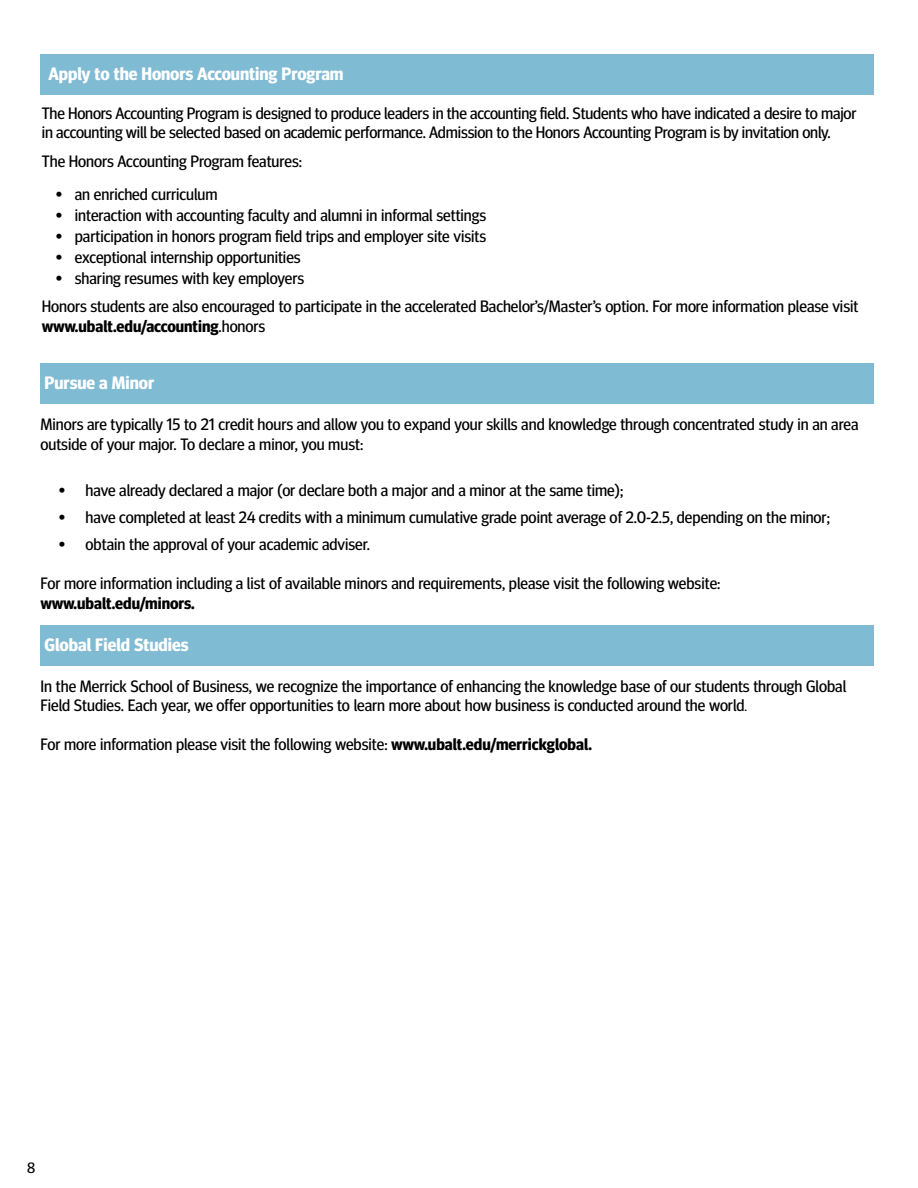
<style>
.page{position:relative;width:918px;height:1188px;background:#fff}
.page>*{position:absolute;margin:0;border:0;box-sizing:border-box;transform-origin:0 0}
.t1{font:700 18px "Meta Headline";color:#fff}
.t2{font:16.5px/19.5px "Meta Headline";color:#000}
.t3{font:700 16.5px "Meta Headline";color:#000}
.t4{font:15px "Meta Headline";color:#000}
.s1{font-weight:400}
.s2{font-size:13.5px}
.s3{font-weight:700}
</style>
<div class="page">
<div style="left:41px;top:363px;width:833px;height:41px;background:#80bbd4"></div>
<div style="left:41px;top:54px;width:833px;height:40px;background:#80bbd4"></div>
<div style="left:41px;top:625px;width:833px;height:40px;background:#80bbd4"></div>
<p class="t1" style="left:49px;top:63px;width:297px">Apply to the Honors Accounting Program</p>
<p class="t2" style="left:42px;top:103px;width:816px">The Honors Accounting Program is designed to produce leaders in the accounting field. Students who have indicated a desire to major in accounting will be selected based on academic performance. Admission to the Honors Accounting Program is by invitation only.</p>
<p class="t2" style="left:42px;top:151px;width:262px">The Honors Accounting Program features:</p>
<p class="t2" style="left:55px;top:184px;width:164px">• an enriched curriculum</p>
<p class="t2" style="left:55px;top:205px;width:432px">• interaction with accounting faculty and alumni in informal settings</p>
<p class="t2" style="left:55px;top:226px;width:432px">• participation in honors program field trips and employer site visits</p>
<p class="t2" style="left:55px;top:247px;width:247px">• exceptional internship opportunities</p>
<p class="t2" style="left:42px;top:264px;width:818px;line-height:28.5px;text-indent:13px">• sharing resumes with key employers<br>Honors students are also encouraged to participate in the accelerated Bachelor’s/Master’s option. For more information please visit</p>
<p class="t3" style="left:42px;top:316px;width:225px">www.ubalt.edu/accounting<span class="s1">.honors</span></p>
<p class="t1" style="left:45px;top:372px;width:111px">Pursue a Minor</p>
<p class="t2" style="left:40px;top:414px;width:820px">Minors are typically 15 to 21 credit hours and allow you to expand your skills and knowledge through concentrated study in an area outside of your major. To declare a minor, you must:</p>
<p class="t2" style="left:59px;top:480px;width:566px">• have already declared a major (or declare both a major and a minor at the same time);</p>
<p class="t2" style="left:59px;top:507px;width:773px">• have completed at least 24 credits with a minimum cumulative grade point average of 2.0-2.5, depending on the minor;</p>
<p class="t2" style="left:59px;top:534px;width:313px">• obtain the approval of your academic adviser.</p>
<p class="t2" style="left:41px;top:573px;width:682px">For more information including a list of available minors and requirements, please visit the following website:</p>
<p class="t3" style="left:41px;top:593px;width:156px">www.ubalt.edu/minors.</p>
<p class="t1" style="left:45px;top:634px;width:146px">Global Field Studies</p>
<p class="t2" style="left:41px;top:676px;width:807px">In the Merrick School of Business, we recognize the importance of enhancing the knowledge base of our students through Global<br>Field Studies. Each year, we offer opportunities to learn more about how business is conducted around the world<span class="s2">.</span></p>
<p class="t2" style="left:41px;top:735px;width:553px">For more information please visit the following website: <span class="s3">www.ubalt.edu/merrickglobal.</span></p>
<p class="t4" style="left:27px;top:1159px;width:10px">8</p>
</div>
